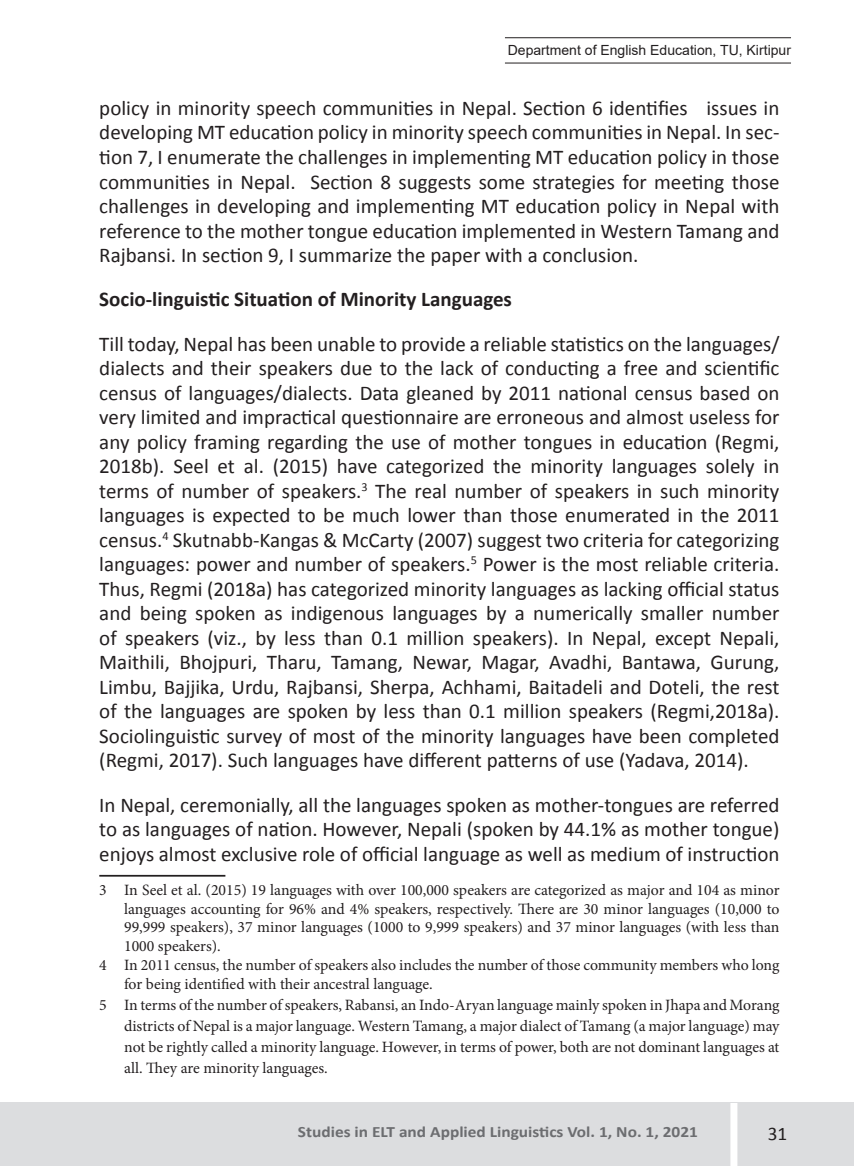
<style>
.page{position:relative;width:854px;height:1166px;background:#fff}
.page>*{position:absolute;margin:0;border:0;box-sizing:border-box;transform-origin:0 0}
.t1{font:21px/24.5px "Calibri";color:#231f20;text-align:justify}
.Sub_Heading{font:700 21px "Calibri";color:#231f20}
.t2{font:19.25px "Calibri";color:#231f20}
.FootNot{font:15.75px/18.9px "Minion Pro";color:#231f20;text-align:justify}
.t3{font:700 15.75px "Calibri";color:#6c6d70;scale:1.1 1}
.t4{font:14px "Arial";color:#231f20}
</style>
<div class="page">
<div style="left:0;top:1103px;width:853px;height:63px;background:#dcdddf"></div>
<div style="left:730px;top:1103px;width:7px;height:63px;background:#fff"></div>
<hr style="left:504px;top:63px;width:286px;height:1px;background:#231f20">
<hr style="left:504px;top:37px;width:286px;height:1px;background:#231f20">
<hr style="left:99px;top:875px;width:126px;height:1px;background:#231f20">
<p class="t4" style="left:507px;top:40px;width:284px">Department of English Education, TU, Kirtipur</p>
<p class="t1" style="left:99px;top:96px;width:681px">policy in minority speech communities in Nepal. Section 6 identifies issues in developing MT education policy in minority speech communities in Nepal. In sec&shy;tion 7, I enumerate the challenges in implementing MT education policy in those communities in Nepal. Section 8 suggests some strategies for meeting those challenges in developing and implementing MT education policy in Nepal with reference to the mother tongue education implemented in Western Tamang and Rajbansi. In section 9, I summarize the paper with a conclusion.</p>
<p class="Sub_Heading" style="left:99px;top:286px;width:414px">Socio-linguistic Situation of Minority Languages</p>
<p class="t1" style="left:99px;top:331px;width:681px">Till today, Nepal has been unable to provide a reliable statistics on the languages/ dialects and their speakers due to the lack of conducting a free and scientific census of languages/dialects. Data gleaned by 2011 national census based on very limited and impractical questionnaire are erroneous and almost useless for any policy framing regarding the use of mother tongues in education (Regmi, 2018b). Seel et al. (2015) have categorized the minority languages solely in terms of number of speakers.<sup>3</sup> The real number of speakers in such minority languages is expected to be much lower than those enumerated in the 2011 census.<sup>4</sup> Skutnabb-Kangas &amp; McCarty (2007) suggest two criteria for categorizing languages: power and number of speakers.<sup>5</sup> Power is the most reliable criteria.<br>Thus, Regmi (2018a) has categorized minority languages as lacking official status and being spoken as indigenous languages by a numerically smaller number of speakers (viz., by less than 0.1 million speakers). In Nepal, except Nepali, Maithili, Bhojpuri, Tharu, Tamang, Newar, Magar, Avadhi, Bantawa, Gurung, Limbu, Bajjika, Urdu, Rajbansi, Sherpa, Achhami, Baitadeli and Doteli, the rest of the languages are spoken by less than 0.1 million speakers (Regmi,2018a).<br>Sociolinguistic survey of most of the minority languages have been completed (Regmi, 2017). Such languages have different patterns of use (Yadava, 2014).</p>
<p class="t1" style="left:99px;top:792px;width:681px">In Nepal, ceremonially, all the languages spoken as mother-tongues are referred to as languages of nation. However, Nepali (spoken by 44.1% as mother tongue) enjoys almost exclusive role of official language as well as medium of instruction</p>
<p class="FootNot" style="left:124px;top:880px;width:656px;text-indent:-25px">3 In Seel et al. (2015) 19 languages with over 100,000 speakers are categorized as major and 104 as minor languages accounting for 96% and 4% speakers, respectively. There are 30 minor languages (10,000 to 99,999 speakers), 37 minor languages (1000 to 9,999 speakers) and 37 minor languages (with less than 1000 speakers).</p>
<p class="FootNot" style="left:124px;top:956px;width:656px;text-indent:-25px">4 In 2011 census, the number of speakers also includes the number of those community members who long for being identified with their ancestral language.</p>
<p class="FootNot" style="left:124px;top:995px;width:656px;line-height:21px;text-indent:-25px">5 In terms of the number of speakers, Rabansi, an Indo-Aryan language mainly spoken in Jhapa and Morang districts of Nepal is a major language. Western Tamang, a major dialect of Tamang (a major language) may not be rightly called a minority language. However, in terms of power, both are not dominant languages at all. They are minority languages.</p>
<p class="t3" style="left:298px;top:1121px;width:365px">Studies in ELT and Applied Linguistics Vol. 1, No. 1, 2021</p>
<p class="t2" style="left:767px;top:1121px;width:21px">31</p>
</div>
